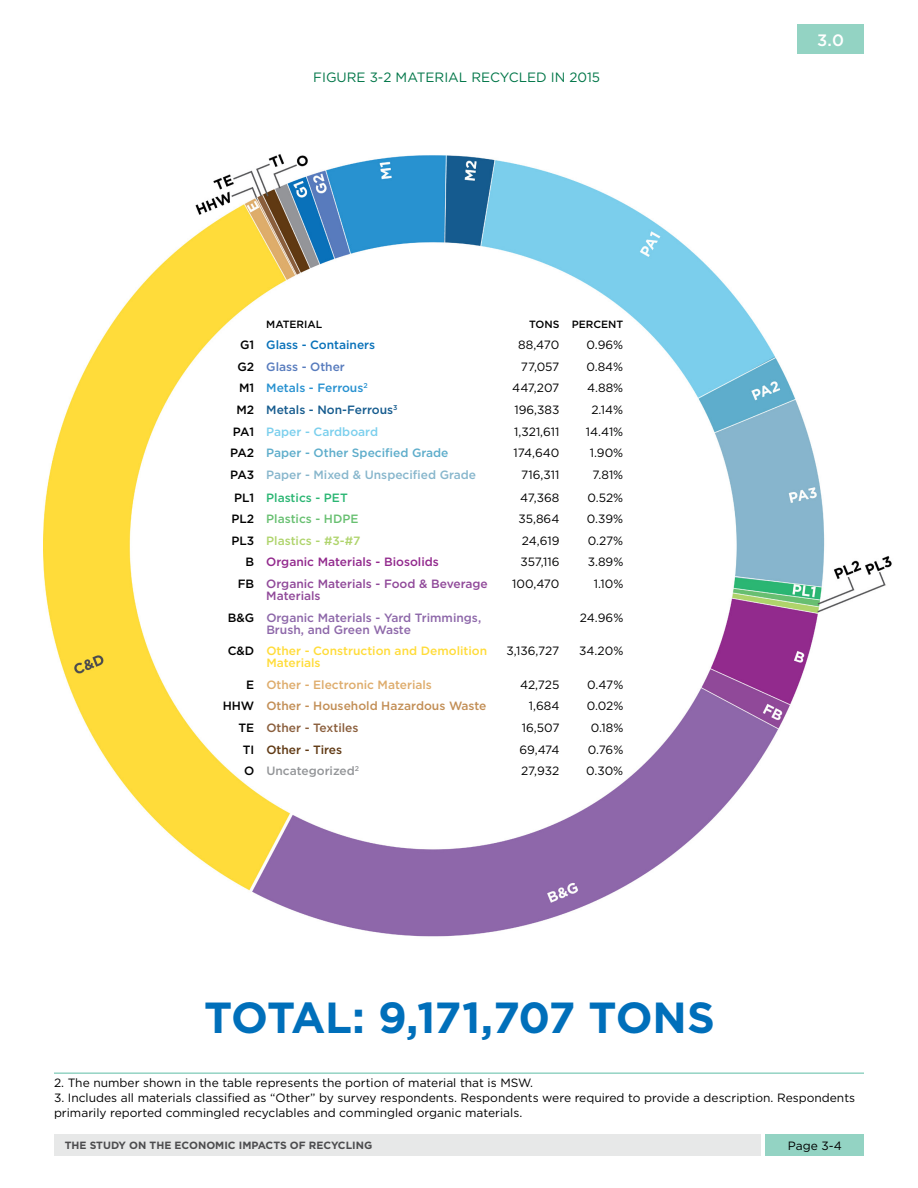
<style>
.page{position:relative;width:918px;height:1188px;background:#fff}
.page>*{position:absolute;margin:0;border:0;box-sizing:border-box;transform-origin:0 0}
.t1{font:700 43.5px "Gotham";letter-spacing:-.025em;color:#006fba}
.t2{font:500 16.5px "Gotham";color:#fff}
.t3{font:13.5px "Gotham";color:#007648}
.t4{font:12px/15px "Gotham";color:#000}
.t5{font:500 12px/12px "Gotham";color:#8d67a9}
.t6{font:500 12px/12px "Gotham";color:#ffdc3a}
.t7{font:500 12px/12px "Gotham";color:#904999}
.t8{font:500 12px "Gotham";color:#c28e55}
.t9{font:500 12px "Gotham";color:#87b6cc}
.t10{font:500 12px "Gotham";color:#5eadcb}
.t11{font:500 12px "Gotham";color:#92298d}
.t12{font:500 12px "Gotham";color:#deac6c}
.t13{font:500 12px "Gotham";color:#155b8e}
.t14{font:500 12px "Gotham";color:#0871b9}
.t15{font:500 12px "Gotham";color:#7bcfed}
.t16{font:500 12px "Gotham";color:#2791d0}
.t17{font:500 12px "Gotham";color:#afd46c}
.t18{font:500 12px "Gotham";color:#68c071}
.t19{font:500 12px "Gotham";color:#8a5e3c}
.t20{font:500 12px "Gotham";color:#2bb673}
.t21{font:500 12px "Gotham";color:#939598}
.t22{font:500 12px "Gotham";color:#577bbd}
.t23{font:500 12px "Gotham";color:#603913}
.t24{font:700 10.5px "Gotham";color:#4d4d4f}
.t25{font:500 10.5px "Gotham";color:#000}
.s1{color:#000}
</style>
<div class="page">
<div style="left:766px;top:1134px;width:98px;height:22px;background:#93d3c3"></div>
<div style="left:797px;top:24px;width:67px;height:30px;background:#93d3c3"></div>
<div style="left:54px;top:1134px;width:707px;height:22px;background:#e7e8e8"></div>
<hr style="left:54px;top:1072px;width:810px;height:2px;background:#93d3c3">
<img style="left:43px;top:154px;width:849px;height:783px">
<p class="t3" style="left:313px;top:68px;width:288px">FIGURE 3-2 MATERIAL RECYCLED IN 2015</p>
<p class="t25" style="left:266px;top:317px;width:58px">MATERIAL</p>
<p class="t25" style="left:529px;top:317px;width:96px">TONS PERCENT</p>
<p class="t14" style="left:240px;top:337px;width:137px"><span class="s1">G1</span> Glass - Containers</p>
<p class="t4" style="left:518px;top:337px;width:43px">88,470</p>
<p class="t4" style="left:587px;top:337px;width:38px">0.96%</p>
<p class="t22" style="left:238px;top:359px;width:109px"><span class="s1">G2</span> Glass - Other</p>
<p class="t4" style="left:521px;top:359px;width:40px">77,057</p>
<p class="t4" style="left:586px;top:359px;width:38px">0.84%</p>
<p class="t16" style="left:239px;top:380px;width:130px"><span class="s1">M1</span> Metals - Ferrous<sup>2</sup></p>
<p class="t4" style="left:512px;top:380px;width:49px">447,207</p>
<p class="t4" style="left:587px;top:380px;width:38px">4.88%</p>
<p class="t13" style="left:237px;top:402px;width:162px"><span class="s1">M2</span> Metals - Non-Ferrous<sup>3</sup></p>
<p class="t4" style="left:514px;top:402px;width:47px">196,383</p>
<p class="t4" style="left:591px;top:402px;width:33px">2.14%</p>
<p class="t15" style="left:233px;top:424px;width:147px"><span class="s1">PA1</span> Paper - Cardboard</p>
<p class="t4" style="left:514px;top:424px;width:47px">1,321,611</p>
<p class="t4" style="left:586px;top:424px;width:39px">14.41%</p>
<p class="t10" style="left:230px;top:445px;width:220px"><span class="s1">PA2</span> Paper - Other Specified Grade</p>
<p class="t4" style="left:514px;top:445px;width:47px">174,640</p>
<p class="t4" style="left:590px;top:445px;width:35px">1.90%</p>
<p class="t9" style="left:230px;top:467px;width:247px"><span class="s1">PA3</span> Paper - Mixed &amp; Unspecified Grade</p>
<p class="t4" style="left:521px;top:467px;width:40px">716,311</p>
<p class="t4" style="left:593px;top:467px;width:32px">7.81%</p>
<p class="t20" style="left:234px;top:490px;width:115px"><span class="s1">PL1</span> Plastics - PET</p>
<p class="t4" style="left:520px;top:490px;width:41px">47,368</p>
<p class="t4" style="left:588px;top:490px;width:37px">0.52%</p>
<p class="t18" style="left:231px;top:511px;width:129px"><span class="s1">PL2</span> Plastics - HDPE</p>
<p class="t4" style="left:518px;top:511px;width:42px">35,864</p>
<p class="t4" style="left:587px;top:511px;width:38px">0.39%</p>
<p class="t17" style="left:231px;top:533px;width:130px"><span class="s1">PL3</span> Plastics - #3-#7</p>
<p class="t4" style="left:522px;top:533px;width:39px">24,619</p>
<p class="t4" style="left:588px;top:533px;width:37px">0.27%</p>
<p class="t11" style="left:246px;top:554px;width:195px"><span class="s1">B</span> Organic Materials - Biosolids</p>
<p class="t4" style="left:521px;top:554px;width:40px">357,116</p>
<p class="t4" style="left:588px;top:554px;width:37px">3.89%</p>
<p class="t7" style="left:266px;top:578px;width:223px;text-indent:-29px"><span class="s1">FB</span> Organic Materials - Food &amp; Beverage<br>Materials</p>
<p class="t4" style="left:512px;top:576px;width:49px">100,470</p>
<p class="t4" style="left:594px;top:576px;width:31px">1.10%</p>
<p class="t5" style="left:266px;top:611px;width:216px;text-indent:-39px"><span class="s1">B&amp;G</span> Organic Materials - Yard Trimmings,<br>Brush, and Green Waste</p>
<p class="t4" style="left:580px;top:610px;width:45px">24.96%</p>
<p class="t6" style="left:266px;top:645px;width:222px;text-indent:-39px"><span class="s1">C&amp;D</span> Other - Construction and Demolition<br>Materials</p>
<p class="t4" style="left:506px;top:643px;width:54px">3,136,727</p>
<p class="t4" style="left:579px;top:643px;width:46px">34.20%</p>
<p class="t12" style="left:246px;top:677px;width:187px"><span class="s1">E</span> Other - Electronic Materials</p>
<p class="t4" style="left:520px;top:677px;width:41px">42,725</p>
<p class="t4" style="left:587px;top:677px;width:38px">0.47%</p>
<p class="t8" style="left:223px;top:698px;width:265px"><span class="s1">HHW</span> Other - Household Hazardous Waste</p>
<p class="t4" style="left:529px;top:698px;width:32px">1,684</p>
<p class="t4" style="left:587px;top:698px;width:38px">0.02%</p>
<p class="t19" style="left:239px;top:720px;width:121px"><span class="s1">TE</span> Other - Textiles</p>
<p class="t4" style="left:522px;top:720px;width:39px">16,507</p>
<p class="t4" style="left:591px;top:720px;width:34px">0.18%</p>
<p class="t23" style="left:243px;top:742px;width:101px"><span class="s1">TI</span> Other - Tires</p>
<p class="t4" style="left:519px;top:742px;width:42px">69,474</p>
<p class="t4" style="left:588px;top:742px;width:37px">0.76%</p>
<p class="t21" style="left:244px;top:763px;width:116px"><span class="s1">O</span> Uncategorized<sup>2</sup></p>
<p class="t4" style="left:521px;top:763px;width:40px">27,932</p>
<p class="t4" style="left:586px;top:763px;width:39px">0.30%</p>
<h1 class="t1" style="left:204px;top:989px;width:512px">TOTAL: 9,171,707 TONS</h1>
<h2 class="t2" style="left:817px;top:29px;width:28px">3.0</h2>
<p class="t4" style="left:54px;top:1075px;width:481px">2. The number shown in the table represents the portion of material that is MSW.</p>
<p class="t4" style="left:54px;top:1090px;width:803px">3. Includes all materials classified as “Other” by survey respondents. Respondents were required to provide a description. Respondents primarily reported commingled recyclables and commingled organic materials.</p>
<p class="t24" style="left:65px;top:1139px;width:309px">THE STUDY ON THE ECONOMIC IMPACTS OF RECYCLING</p>
<p class="t4" style="left:788px;top:1138px;width:55px">Page 3-4</p>
</div>
